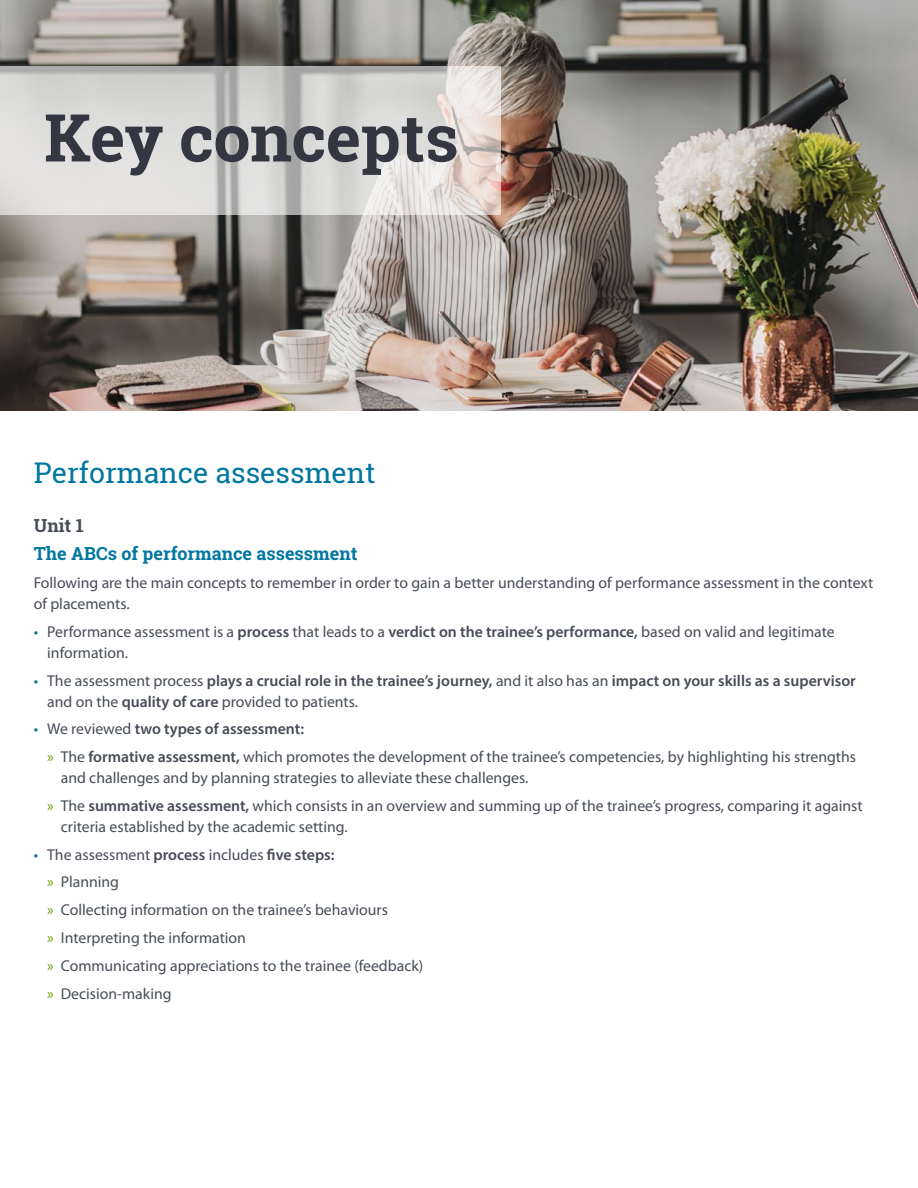
<style>
.page{position:relative;width:918px;height:1188px;background:#fff}
.page>*{position:absolute;margin:0;border:0;box-sizing:border-box;transform-origin:0 0}
.t1{font:700 66px "Roboto Slab";letter-spacing:-.005em;color:#343741}
.t2{font:28.5px "Roboto Slab";color:#0077a0}
.t3{font:700 18px "Roboto Slab";color:#0077a0}
.t4{font:700 18px "Roboto Slab";color:#474c55}
.Body{font:15.75px/21px "Myriad Pro";color:#474c55}
.t5{font:600 15.75px/21px "Myriad Pro";color:#474c55}
.s1{color:#0077a0}
.s2{font-weight:600}
.s3{font-weight:400;color:#0077a0}
.s4{font-weight:400}
.s5{color:#699d01}
</style>
<div class="page">
<img style="left:0;top:0;width:918px;height:411px">
<svg style="left:0;top:66px;width:501px;height:148px;background:#d7d6d3"></svg>
<h1 class="t1" style="left:44px;top:92px;width:416px">Key concepts</h1>
<h1 class="t2" style="left:34px;top:454px;width:343px">Performance assessment</h1>
<h1 class="t4" style="left:34px;top:513px;width:51px">Unit 1</h1>
<h1 class="t3" style="left:34px;top:542px;width:325px">The ABCs of performance assessment</h1>
<p class="Body" style="left:34px;top:572px;width:841px">Following are the main concepts to remember in order to gain a better understanding of performance assessment in the context of placements.</p>
<p class="Body" style="left:47px;top:621px;width:789px;text-indent:-13px"><span class="s1">•</span> Performance assessment is a <span class="s2">process</span> that leads to a <span class="s2">verdict on the trainee’s performance,</span> based on valid and legitimate information.</p>
<p class="t5" style="left:47px;top:669px;width:810px;text-indent:-13px"><span class="s3">•</span> <span class="s4">The assessment process</span> plays a crucial role in the trainee’s journey, <span class="s4">and it also has an</span> impact on your skills as a supervisor <span class="s4">and on the</span> quality of care <span class="s4">provided to patients.</span></p>
<p class="t5" style="left:34px;top:718px;width:272px"><span class="s3">•</span> <span class="s4">We reviewed</span> two types of assessment:</p>
<p class="Body" style="left:61px;top:746px;width:797px;text-indent:-13px"><span class="s5">»</span> The <span class="s2">formative assessment,</span> which promotes the development of the trainee’s competencies, by highlighting his strengths and challenges and by planning strategies to alleviate these challenges.</p>
<p class="Body" style="left:61px;top:795px;width:803px;text-indent:-13px"><span class="s5">»</span> The <span class="s2">summative assessment,</span> which consists in an overview and summing up of the trainee’s progress, comparing it against criteria established by the academic setting.</p>
<p class="Body" style="left:34px;top:844px;width:302px"><span class="s1">•</span> The assessment <span class="s2">process</span> includes <span class="s2">five steps:</span></p>
<p class="Body" style="left:47px;top:871px;width:73px"><span class="s5">»</span> Planning</p>
<p class="Body" style="left:47px;top:899px;width:342px"><span class="s5">»</span> Collecting information on the trainee’s behaviours</p>
<p class="Body" style="left:47px;top:927px;width:200px"><span class="s5">»</span> Interpreting the information</p>
<p class="Body" style="left:47px;top:955px;width:378px"><span class="s5">»</span> Communicating appreciations to the trainee (feedback)</p>
<p class="Body" style="left:47px;top:983px;width:126px"><span class="s5">»</span> Decision-making</p>
</div>
